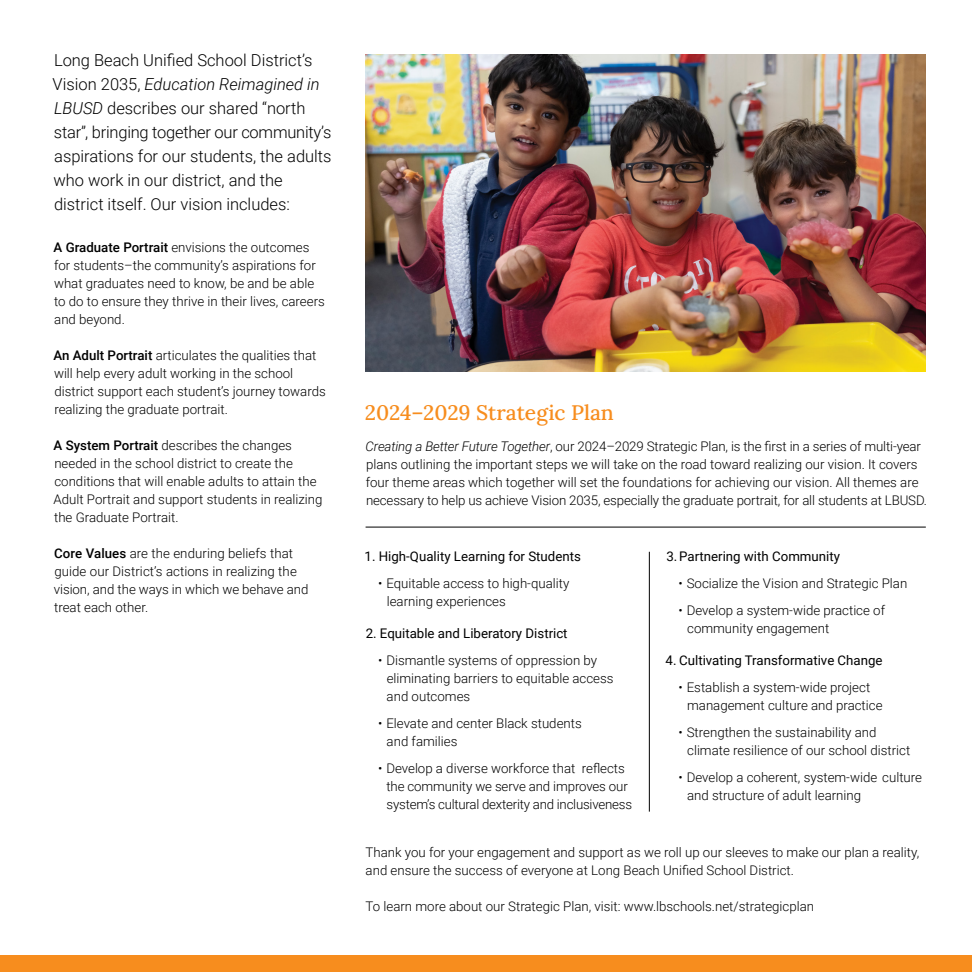
<style>
.page{position:relative;width:972px;height:972px;background:#fff}
.page>*{position:absolute;margin:0;border:0;box-sizing:border-box;transform-origin:0 0}
.t1{font:21px "Lora";color:#f78d1e}
.t2{font:300 16.5px/24px "Roboto";color:#000}
.t3{font:300 13.35px/18px "Roboto";color:#000}
.t4{font:13.35px "Roboto";color:#000}
.s1{font-style:italic}
.s2{font-weight:500}
</style>
<div class="page">
<div style="left:0;top:956px;width:972px;height:16px;background:#f78d1e"></div>
<hr style="left:649px;top:552px;width:1px;height:260px;background:#000">
<hr style="left:366px;top:527px;width:560px;height:1px;background:#000">
<img style="left:366px;top:54px;width:560px;height:317px">
<p class="t2" style="left:53px;top:47px;width:280px">Long Beach Unified School District’s Vision 2035, <span class="s1">Education Reimagined in LBUSD</span> describes our shared “north star”, bringing together our community’s aspirations for our students, the adults who work in our district, and the district itself. Our vision includes:</p>
<p class="t3" style="left:54px;top:237px;width:273px"><span class="s2">A Graduate Portrait</span> envisions the outcomes for students–the community’s aspirations for what graduates need to know, be and be able to do to ensure they thrive in their lives, careers and beyond.</p>
<p class="t3" style="left:54px;top:345px;width:274px"><span class="s2">An Adult Portrait</span> articulates the qualities that will help every adult working in the school district support each student’s journey towards realizing the graduate portrait.</p>
<p class="t3" style="left:54px;top:435px;width:271px"><span class="s2">A System Portrait</span> describes the changes needed in the school district to create the conditions that will enable adults to attain the Adult Portrait and support students in realizing the Graduate Portrait.</p>
<p class="t3" style="left:54px;top:544px;width:256px"><span class="s2">Core Values</span> are the enduring beliefs that guide our District’s actions in realizing the vision, and the ways in which we behave and treat each other.</p>
<h1 class="t1" style="left:365px;top:396px;width:251px">2024–2029 Strategic Plan</h1>
<p class="t3" style="left:366px;top:437px;width:563px"><span class="s1">Creating a Better Future Together</span>, our 2024–2029 Strategic Plan, is the first in a series of multi-year plans outlining the important steps we will take on the road toward realizing our vision. It covers four theme areas which together will set the foundations for achieving our vision. All themes are necessary to help us achieve Vision 2035, especially the graduate portrait, for all students at LBUSD.</p>
<p class="t4" style="left:365px;top:547px;width:218px">1. High-Quality Learning for Students</p>
<p class="t3" style="left:387px;top:574px;width:184px;text-indent:-9px">• Equitable access to high-quality learning experiences</p>
<p class="t4" style="left:366px;top:624px;width:203px">2. Equitable and Liberatory District</p>
<p class="t3" style="left:387px;top:650px;width:228px;text-indent:-8px">• Dismantle systems of oppression by eliminating barriers to equitable access and outcomes</p>
<p class="t3" style="left:387px;top:713px;width:197px;text-indent:-8px">• Elevate and center Black students and families</p>
<p class="t3" style="left:386px;top:758px;width:247px;text-indent:-8px">• Develop a diverse workforce that reflects the community we serve and improves our system’s cultural dexterity and inclusiveness</p>
<p class="t4" style="left:666px;top:547px;width:175px">3.Partnering with Community</p>
<p class="t3" style="left:679px;top:574px;width:230px">• Socialize the Vision and Strategic Plan</p>
<p class="t3" style="left:687px;top:601px;width:199px;text-indent:-9px">• Develop a system-wide practice of community engagement</p>
<p class="t4" style="left:666px;top:651px;width:219px">4. Cultivating Transformative Change</p>
<p class="t3" style="left:687px;top:677px;width:197px;text-indent:-9px">• Establish a system-wide project management culture and practice</p>
<p class="t3" style="left:687px;top:722px;width:225px;text-indent:-9px">• Strengthen the sustainability and climate resilience of our school district</p>
<p class="t3" style="left:687px;top:767px;width:237px;text-indent:-8px">• Develop a coherent, system-wide culture and structure of adult learning</p>
<p class="t3" style="left:366px;top:843px;width:555px">Thank you for your engagement and support as we roll up our sleeves to make our plan a reality, and ensure the success of everyone at Long Beach Unified School District.</p>
<p class="t3" style="left:366px;top:897px;width:450px">To learn more about our Strategic Plan, visit: www.lbschools.net/strategicplan</p>
</div>
